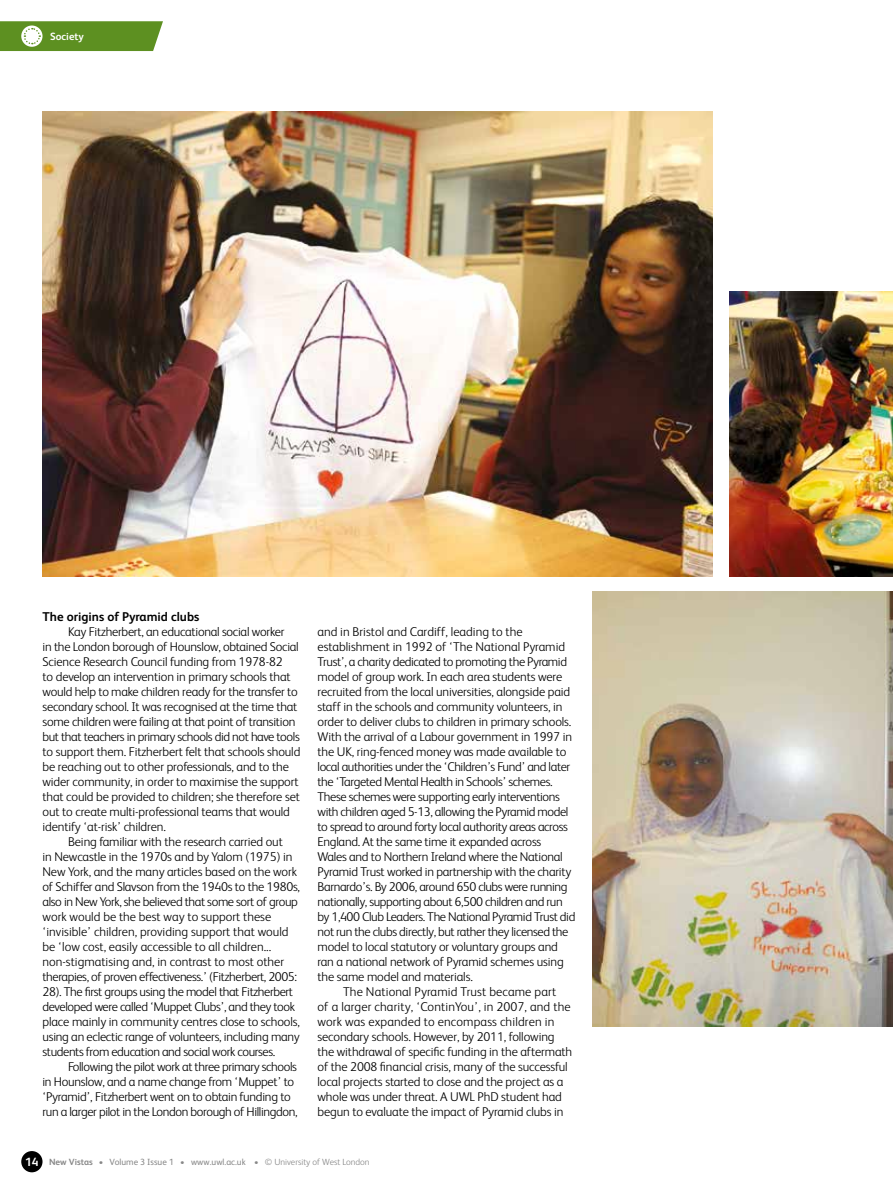
<style>
.page{position:relative;width:893px;height:1191px;background:#fff}
.page>*{position:absolute;margin:0;border:0;box-sizing:border-box;transform-origin:0 0}
.t1{font:300 12.75px/15px "FS Albert";letter-spacing:-.02em;color:#000}
.t2{font:300 12.75px "FS Albert";letter-spacing:.01em;color:#000}
.t3{font:300 12.75px "FS Albert";color:#000}
.t4{font:700 12.75px "FS Albert";color:#000}
.t5{font:700 10.5px "FS Albert";color:#fff}
.t6{font:300 9px "FS Albert";color:#878787}
.s1{font-weight:700;font-size:12px;color:#fff}
.s2{font-weight:700}
.s3{font-weight:400}
</style>
<div class="page">
<div style="left:21px;top:1151px;width:22px;height:21px;background:#000;border-radius:50%"></div>
<img style="left:43px;top:111px;width:670px;height:465px">
<img style="left:592px;top:591px;width:301px;height:435px">
<img style="left:730px;top:291px;width:163px;height:285px">
<svg style="left:0;top:21px;width:163px;height:30px;background:#6d9b38"></svg>
<p class="t5" style="left:50px;top:29px;width:35px">Society</p>
<p class="t4" style="left:43px;top:608px;width:158px">The origins of Pyramid clubs</p>
<p class="t1" style="left:43px;top:624px;width:259px;text-indent:26px">Kay Fitzherbert, an educational social worker<br>in the London borough of Hounslow, obtained Social Science Research Council funding from 1978-82<br>to develop an intervention in primary schools that would help to make children ready for the transfer to secondary school. It was recognised at the time that some children were failing at that point of transition but that teachers in primary schools did not have tools to support them. Fitzherbert felt that schools should be reaching out to other professionals, and to the wider community, in order to maximise the support that could be provided to children; she therefore set out to create multi-professional teams that would identify ‘at-risk’ children.</p>
<p class="t1" style="left:43px;top:833px;width:259px;text-indent:26px">Being familiar with the research carried out<br>in Newcastle in the 1970s and by Yalom (1975) in New York, and the many articles based on the work of Schiffer and Slavson from the 1940s to the 1980s, also in New York, she believed that some sort of group work would be the best way to support these ‘invisible’ children, providing support that would be ‘low cost, easily accessible to all children... non-stigmatising and, in contrast to most other therapies, of proven effectiveness.’ (Fitzherbert, 2005:<br>28). The first groups using the model that Fitzherbert developed were called ‘Muppet Clubs’, and they took place mainly in community centres close to schools, using an eclectic range of volunteers, including many students from education and social work courses.</p>
<p class="t1" style="left:43px;top:1058px;width:256px;text-indent:26px">Following the pilot work at three primary schools in Hounslow, and a name change from ‘Muppet’ to ‘Pyramid’, Fitzherbert went on to obtain funding to run a larger pilot in the London borough of Hillingdon,</p>
<p class="t3" style="left:317px;top:623px;width:207px">and in Bristol and Cardiff, leading to the</p>
<p class="t3" style="left:317px;top:638px;width:249px">establishment in 1992 of ‘The National Pyramid</p>
<p class="t1" style="left:317px;top:653px;width:251px">Trust’, a charity dedicated to promoting the Pyramid</p>
<p class="t1" style="left:317px;top:668px;width:246px">model of group work. In each area students were</p>
<p class="t1" style="left:317px;top:683px;width:254px">recruited from the local universities, alongside paid</p>
<p class="t1" style="left:317px;top:698px;width:246px">staff in the schools and community volunteers, in</p>
<p class="t1" style="left:317px;top:713px;width:255px">order to deliver clubs to children in primary schools.</p>
<p class="t1" style="left:317px;top:728px;width:256px">With the arrival of a Labour government in 1997 in</p>
<p class="t1" style="left:317px;top:743px;width:250px">the UK, ring-fenced money was made available to</p>
<p class="t1" style="left:317px;top:758px;width:254px">local authorities under the ‘Children’s Fund’ and later</p>
<p class="t1" style="left:317px;top:773px;width:237px">the ‘Targeted Mental Health in Schools’ schemes.</p>
<p class="t1" style="left:317px;top:788px;width:244px">These schemes were supporting early interventions</p>
<p class="t1" style="left:317px;top:803px;width:252px">with children aged 5-13, allowing the Pyramid model</p>
<p class="t1" style="left:317px;top:818px;width:252px">to spread to around forty local authority areas across</p>
<p class="t1" style="left:317px;top:833px;width:225px">England. At the same time it expanded across</p>
<p class="t1" style="left:317px;top:848px;width:247px">Wales and to Northern Ireland where the National</p>
<p class="t1" style="left:317px;top:863px;width:255px">Pyramid Trust worked in partnership with the charity</p>
<p class="t1" style="left:317px;top:878px;width:252px">Barnardo’s. By 2006, around 650 clubs were running</p>
<p class="t1" style="left:317px;top:893px;width:247px">nationally, supporting about 6,500 children and run</p>
<p class="t1" style="left:317px;top:908px;width:259px">by 1,400 Club Leaders. The National Pyramid Trust did</p>
<p class="t1" style="left:317px;top:923px;width:252px">not run the clubs directly, but rather they licensed the</p>
<p class="t1" style="left:317px;top:938px;width:242px">model to local statutory or voluntary groups and</p>
<p class="t1" style="left:317px;top:953px;width:248px">ran a national network of Pyramid schemes using</p>
<p class="t1" style="left:317px;top:968px;width:157px">the same model and materials.</p>
<p class="t2" style="left:343px;top:983px;width:215px">The National Pyramid Trust became part</p>
<p class="t2" style="left:317px;top:998px;width:255px">of a larger charity, ‘ContinYou’, in 2007, and the</p>
<p class="t2" style="left:317px;top:1013px;width:238px">work was expanded to encompass children in</p>
<p class="t1" style="left:317px;top:1028px;width:239px">secondary schools. However, by 2011, following</p>
<p class="t1" style="left:317px;top:1043px;width:256px">the withdrawal of specific funding in the aftermath</p>
<p class="t1" style="left:317px;top:1058px;width:252px">of the 2008 financial crisis, many of the successful</p>
<p class="t1" style="left:317px;top:1073px;width:248px">local projects started to close and the project as a</p>
<p class="t1" style="left:317px;top:1088px;width:246px">whole was under threat. A UWL PhD student had</p>
<p class="t1" style="left:317px;top:1103px;width:247px">begun to evaluate the impact of Pyramid clubs in</p>
<p class="t6" style="left:25px;top:1156px;width:346px"><span class="s1">14</span> <span class="s2">New Vistas</span> • <span class="s3">Volume 3 Issue 1</span> • <span class="s3">www.uwl.ac.uk</span> • © University of West London</p>
</div>
